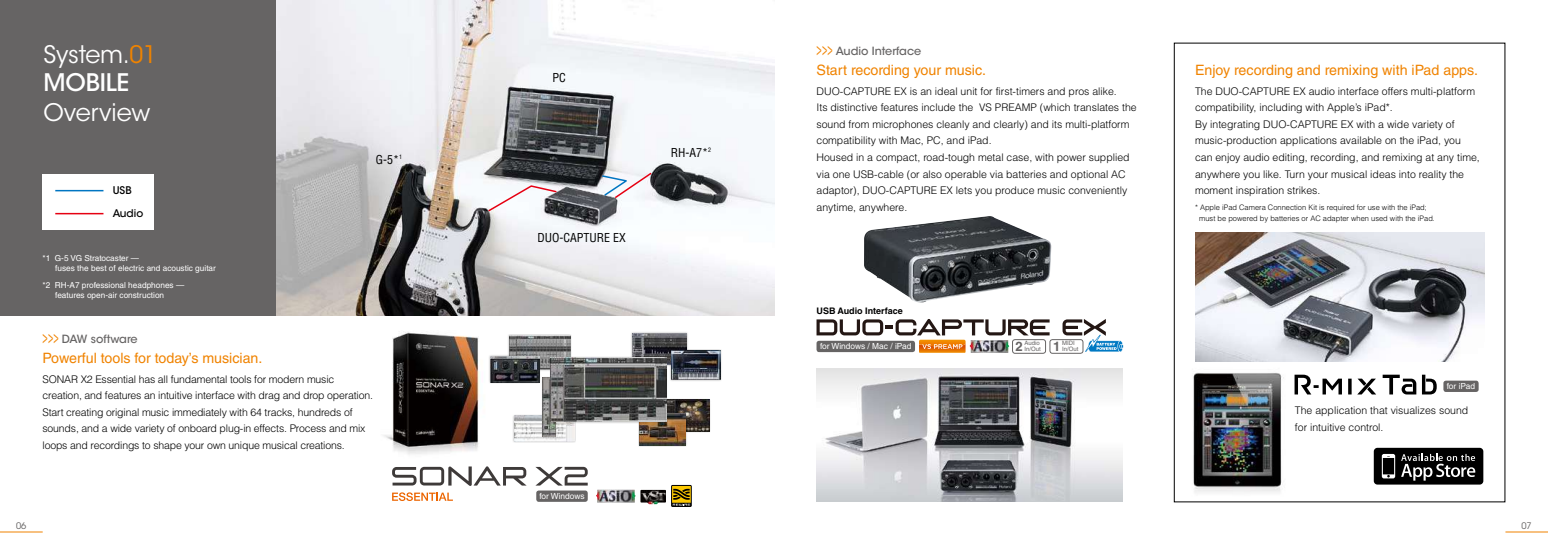
<style>
.page{position:relative;width:1548px;height:545px;background:#fff}
.page>*{position:absolute;margin:0;border:0;box-sizing:border-box;transform-origin:0 0}
.t1{font:24px/28.5px "ITC Avant Garde Std";letter-spacing:-.01em;color:#fff}
.t2{font:14.25px "Helvetica LT Std";color:#f08300}
.t3{font:condensed 12px "Helvetica LT Std";color:#000}
.t4{font:500 11.25px "ITC Avant Garde Std";color:#666464}
.t5{font:300 10.5px/16.5px "Helvetica LT Std";color:#000}
.t6{font:500 10.5px "ITC Avant Garde Std";color:#000}
.t7{font:700 9px "Helvetica LT Std";color:#000}
.t8{font:9px "ITC Avant Garde Std";color:#666464}
.t9{font:8.4px "Helvetica LT Std";color:#fff}
.t10{font:8.25px/10.5px "Helvetica LT Std";color:#fff}
.t11{font:300 7.5px/10.5px "Helvetica LT Std";color:#000}
.t12{font:6px/6px "Helvetica LT Std";color:#666464}
.s1{color:#f08300}
.s2{font-weight:500}
.s3{font-weight:400;font-size:17.55px;color:#f08300}
.s4{font-weight:700;font-size:13.2px}
</style>
<div class="page">
<hr style="left:0;top:531px;width:43px;height:1px;background:#f08300">
<hr style="left:1505px;top:531px;width:43px;height:1px;background:#f08300">
<div style="left:0;top:0;width:774px;height:315px;background:#666464"></div>
<img style="left:369px;top:315px;width:126px;height:140px">
<img style="left:816px;top:368px;width:306px;height:133px">
<svg style="left:392px;top:492px;width:61px;height:8px"></svg>
<img style="left:1195px;top:232px;width:289px;height:129px">
<img style="left:1193px;top:372px;width:91px;height:121px">
<hr style="left:1348px;top:378px;width:3px;height:16px;background:#000">
<svg style="left:1294px;top:374px;width:48px;height:20px"></svg>
<svg style="left:1357px;top:378px;width:19px;height:16px"></svg>
<svg style="left:1422px;top:374px;width:14px;height:20px"></svg>
<svg style="left:1382px;top:374px;width:34px;height:20px"></svg>
<svg style="left:1373px;top:447px;width:111px;height:38px;background:#343434"></svg>
<img style="left:276px;top:0;width:498px;height:315px">
<img style="left:864px;top:216px;width:187px;height:87px">
<svg style="left:487px;top:184px;width:71px;height:29px;background:#e0d6da"></svg>
<svg style="left:601px;top:171px;width:52px;height:28px"></svg>
<svg style="left:816px;top:319px;width:233px;height:33px"></svg>
<div style="left:1012px;top:339px;width:34px;height:14px;border:1px solid #666464;border-radius:3px"></div>
<div style="left:1049px;top:339px;width:34px;height:14px;border:1px solid #666464;border-radius:3px"></div>
<img style="left:596px;top:489px;width:40px;height:13px">
<img style="left:640px;top:489px;width:26px;height:14px">
<svg style="left:671px;top:484px;width:21px;height:22px"></svg>
<svg style="left:672px;top:485px;width:19px;height:20px"></svg>
<svg style="left:392px;top:466px;width:135px;height:19px"></svg>
<svg style="left:535px;top:466px;width:53px;height:19px"></svg>
<div style="left:536px;top:490px;width:52px;height:11px;background:#666464;border-radius:3px"></div>
<div style="left:816px;top:340px;width:99px;height:12px;background:#666464;border-radius:3px"></div>
<svg style="left:1062px;top:319px;width:61px;height:33px"></svg>
<div style="left:43px;top:174px;width:111px;height:55px;background:#fff"></div>
<hr style="left:55px;top:213px;width:48px;height:1px;background:#e60012">
<hr style="left:55px;top:190px;width:48px;height:1px;background:#0075c2">
<div style="left:662px;top:397px;width:49px;height:36px;background:#000;opacity:.3"></div>
<img style="left:668px;top:399px;width:41px;height:32px">
<div style="left:638px;top:411px;width:49px;height:35px;background:#000;opacity:.3"></div>
<img style="left:640px;top:413px;width:45px;height:32px">
<div style="left:630px;top:331px;width:58px;height:35px;background:#e6e6e6"></div>
<img style="left:632px;top:333px;width:55px;height:31px">
<div style="left:512px;top:413px;width:64px;height:29px;background:#000;opacity:.3"></div>
<img style="left:514px;top:415px;width:60px;height:25px">
<div style="left:507px;top:333px;width:65px;height:38px;background:#000;opacity:.3"></div>
<img style="left:509px;top:335px;width:61px;height:34px">
<div style="left:541px;top:375px;width:17px;height:63px;background:#000;opacity:.3"></div>
<img style="left:543px;top:377px;width:12px;height:59px">
<div style="left:669px;top:348px;width:54px;height:33px;background:#000;opacity:.3"></div>
<img style="left:671px;top:350px;width:50px;height:29px">
<div style="left:488px;top:354px;width:53px;height:30px;background:#000;opacity:.3"></div>
<img style="left:490px;top:356px;width:49px;height:26px">
<div style="left:549px;top:355px;width:119px;height:68px;background:#000;opacity:.3"></div>
<img style="left:551px;top:357px;width:115px;height:64px">
<div style="left:1443px;top:380px;width:35px;height:11px;background:#666464;border-radius:3px"></div>
<h1 class="t1" style="left:44px;top:40px;width:115px">System.<span class="s1">01<br></span><span class="s2">MOBILE</span></h1>
<h1 class="t1" style="left:44px;top:98px;width:108px">Overview</h1>
<p class="t6" style="left:113px;top:184px;width:20px">USB</p>
<p class="t6" style="left:113px;top:207px;width:32px">Audio</p>
<p class="t10" style="left:55px;top:252px;width:162px;text-indent:-13px">*1 G-5 VG Stratocaster —<br>fuses the best of electric and acoustic guitar</p>
<p class="t10" style="left:55px;top:279px;width:130px;text-indent:-13px">*2 RH-A7 professional headphones — features open-air construction</p>
<p class="t4" style="left:43px;top:331px;width:97px"><span class="s3">&gt;&gt;&gt;</span> DAW software</p>
<h2 class="t2" style="left:43px;top:349px;width:221px">Powerful tools for today’s musician.</h2>
<p class="t3" style="left:376px;top:152px;width:28px">G-5*<sup>1</sup></p>
<p class="t5" style="left:43px;top:370px;width:332px">SONAR X2 Essential has all fundamental tools for modern music creation, and features an intuitive interface with drag and drop operation.<br>Start creating original music immediately with 64 tracks, hundreds of sounds, and a wide variety of onboard plug-in effects. Process and mix loops and recordings to shape your own unique musical creations.</p>
<p class="t3" style="left:552px;top:70px;width:15px">PC</p>
<p class="t3" style="left:537px;top:229px;width:90px">DUO-CAPTURE EX</p>
<p class="t3" style="left:671px;top:145px;width:42px">RH-A7*<sup>2</sup></p>
<p class="t9" style="left:539px;top:491px;width:47px">for Windows</p>
<p class="t4" style="left:816px;top:44px;width:106px"><span class="s3">&gt;&gt;&gt;</span> Audio Interface</p>
<h2 class="t2" style="left:816px;top:61px;width:171px">Start recording your music.</h2>
<h2 class="t2" style="left:1195px;top:61px;width:285px">Enjoy recording and remixing with iPad apps.</h2>
<p class="t5" style="left:816px;top:83px;width:322px">DUO-CAPTURE EX is an ideal unit for first-timers and pros alike.<br>Its distinctive features include the VS PREAMP (which translates the sound from microphones cleanly and clearly) and its multi-platform compatibility with Mac, PC, and iPad.<br>Housed in a compact, road-tough metal case, with power supplied via one USB-cable (or also operable via batteries and optional AC adaptor), DUO-CAPTURE EX lets you produce music conveniently anytime, anywhere.</p>
<p class="t7" style="left:816px;top:305px;width:88px">USB Audio Interface</p>
<p class="t9" style="left:820px;top:341px;width:93px">for Windows / Mac / iPad</p>
<p class="t12" style="left:1024px;top:340px;width:52px;text-indent:-9px"><span class="s4">2</span> Audio<br>In/Out <span class="s4">1</span> MIDI</p>
<p class="t12" style="left:1062px;top:346px;width:18px">In/Out</p>
<p class="t5" style="left:1195px;top:83px;width:286px">The DUO-CAPTURE EX audio interface offers multi-platform compatibility, including with Apple’s iPad*.<br>By integrating DUO-CAPTURE EX with a wide variety of music-production applications available on the iPad, you can enjoy audio editing, recording, and remixing at any time, anywhere you like. Turn your musical ideas into reality the moment inspiration strikes.</p>
<p class="t11" style="left:1199px;top:202px;width:237px;text-indent:-4px">* Apple iPad Camera Connection Kit is required for use with the iPad; must be powered by batteries or AC adapter when used with the iPad.</p>
<p class="t9" style="left:1447px;top:381px;width:30px">for iPad</p>
<p class="t5" style="left:1295px;top:401px;width:175px">The application that visualizes sound for intuitive control.</p>
<p class="t8" style="left:16px;top:520px;width:12px">06</p>
<p class="t8" style="left:1521px;top:520px;width:12px">07</p>
</div>
